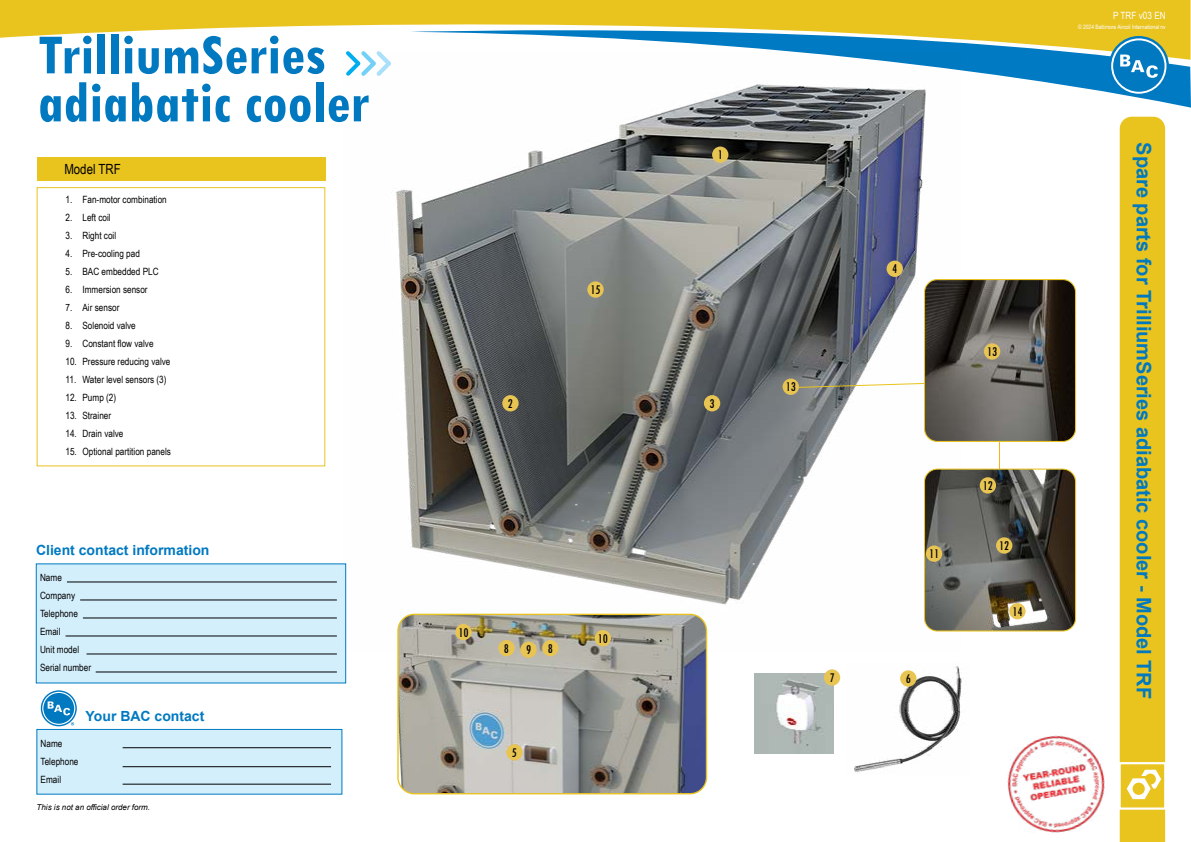
<style>
.page{position:relative;width:1191px;height:842px;background:#fff}
.page>*{position:absolute;margin:0;border:0;box-sizing:border-box;transform-origin:0 0}
.t1{font:700 condensed 60px/48px "Tw Cen";color:#0079c1}
.t2{font:700 20px "Arial";color:#0079c1}
.t3{font:700 14px "Arial";color:#0079c1}
.t4{font:14px "Arial Narrow";color:#000}
.t5{font:condensed 13.8px "Tw Cen";color:#000}
.t6{font:10px/18px "Arial Narrow";color:#000}
.t7{font:10px "Arial Narrow";color:#fff}
.t8{font:italic 8px "Arial";color:#000}
.t9{font:6px "Arial Narrow";color:#fff}
</style>
<div class="page">
<svg style="left:0;top:0;width:1190px;height:38px;background:#ebc938"></svg>
<svg style="left:410px;top:19px;width:781px;height:89px"></svg>
<svg style="left:1108px;top:36px;width:60px;height:60px"></svg>
<svg style="left:1111px;top:38px;width:55px;height:56px"></svg>
<div style="left:1113px;top:40px;width:51px;height:52px;background:#0079c1;border-radius:50%"></div>
<svg style="left:1120px;top:55px;width:37px;height:23px"></svg>
<svg style="left:1159px;top:89px;width:5px;height:6px"></svg>
<div style="left:1119px;top:117px;width:46px;height:725px;background:#e9c31e"></div>
<div style="left:1118px;top:762px;width:48px;height:48px;border:2px solid #fff"></div>
<img style="left:1007px;top:735px;width:98px;height:98px">
<hr style="left:999px;top:439px;width:1px;height:54px;background:#fcaf17">
<div style="left:37px;top:158px;width:288px;height:23px;background:#e9c31e"></div>
<img style="left:854px;top:664px;width:109px;height:109px">
<div style="left:900px;top:670px;width:16px;height:17px;background:#e8c453;border-radius:50%"></div>
<div style="left:36px;top:564px;width:310px;height:119px;background:#d4effc"></div>
<hr style="left:67px;top:582px;width:270px;height:1px;background:#000">
<hr style="left:80px;top:600px;width:257px;height:1px;background:#000">
<hr style="left:83px;top:618px;width:254px;height:1px;background:#000">
<hr style="left:66px;top:636px;width:271px;height:1px;background:#000">
<hr style="left:87px;top:654px;width:250px;height:1px;background:#000">
<hr style="left:96px;top:672px;width:241px;height:1px;background:#000">
<svg style="left:346px;top:51px;width:35px;height:2px"></svg>
<img style="left:344px;top:53px;width:616px;height:599px">
<div style="left:712px;top:147px;width:16px;height:16px;background:#e8c453;border-radius:50%"></div>
<div style="left:886px;top:261px;width:17px;height:16px;background:#e8c453;border-radius:50%"></div>
<div style="left:502px;top:395px;width:16px;height:16px;background:#e8c453;border-radius:50%"></div>
<div style="left:704px;top:395px;width:16px;height:16px;background:#e8c453;border-radius:50%"></div>
<svg style="left:792px;top:378px;width:132px;height:11px"></svg>
<img style="left:924px;top:469px;width:151px;height:162px">
<div style="left:924px;top:469px;width:152px;height:162px;border:1px solid #e9c31e;border-radius:13px"></div>
<svg style="left:41px;top:690px;width:36px;height:36px"></svg>
<svg style="left:42px;top:692px;width:33px;height:33px"></svg>
<div style="left:43px;top:693px;width:31px;height:31px;background:#0079c1;border-radius:50%"></div>
<svg style="left:48px;top:701px;width:22px;height:14px"></svg>
<div style="left:37px;top:729px;width:305px;height:65px;background:#d4effc;border:1px solid #007ac2"></div>
<hr style="left:123px;top:747px;width:208px;height:1px;background:#000">
<hr style="left:123px;top:766px;width:208px;height:1px;background:#000">
<hr style="left:123px;top:784px;width:208px;height:1px;background:#000">
<div style="left:782px;top:379px;width:17px;height:16px;background:#e8c453;border-radius:50%"></div>
<img style="left:924px;top:280px;width:151px;height:161px">
<div style="left:924px;top:279px;width:152px;height:163px;border:1px solid #e9c31e;border-radius:13px"></div>
<div style="left:984px;top:343px;width:16px;height:17px;background:#e8c453;border-radius:50%"></div>
<div style="left:926px;top:545px;width:16px;height:17px;background:#e8c453;border-radius:50%"></div>
<div style="left:979px;top:477px;width:17px;height:17px;background:#e8c453;border-radius:50%"></div>
<div style="left:996px;top:537px;width:16px;height:17px;background:#e8c453;border-radius:50%"></div>
<div style="left:1009px;top:603px;width:16px;height:16px;background:#e8c453;border-radius:50%"></div>
<img style="left:398px;top:614px;width:308px;height:180px">
<div style="left:397px;top:614px;width:310px;height:180px;border:1px solid #e9c31e;border-radius:16px"></div>
<div style="left:506px;top:744px;width:16px;height:16px;background:#e8c453;border-radius:50%"></div>
<div style="left:455px;top:624px;width:16px;height:16px;background:#e8c453;border-radius:50%"></div>
<div style="left:594px;top:630px;width:17px;height:16px;background:#e8c453;border-radius:50%"></div>
<div style="left:542px;top:640px;width:16px;height:16px;background:#e8c453;border-radius:50%"></div>
<img style="left:754px;top:674px;width:80px;height:79px">
<div style="left:824px;top:669px;width:16px;height:17px;background:#e8c453;border-radius:50%"></div>
<div style="left:587px;top:281px;width:16px;height:17px;background:#e8c453;border-radius:50%"></div>
<div style="left:498px;top:640px;width:16px;height:16px;background:#e8c453;border-radius:50%"></div>
<div style="left:520px;top:641px;width:16px;height:17px;background:#e8c453;border-radius:50%"></div>
<h1 class="t1" style="left:38px;top:29px;width:333px">TrilliumSeries adiabatic cooler</h1>
<h3 class="t4" style="left:64px;top:159px;width:58px">Model TRF</h3>
<p class="t6" style="left:65px;top:190px;width:103px">1. Fan-motor combination</p>
<p class="t6" style="left:65px;top:208px;width:47px">2. Left coil</p>
<p class="t6" style="left:65px;top:226px;width:52px">3. Right coil</p>
<p class="t6" style="left:65px;top:244px;width:76px">4. Pre-cooling pad</p>
<p class="t6" style="left:65px;top:262px;width:95px">5. BAC embedded PLC</p>
<p class="t6" style="left:65px;top:280px;width:84px">6. Immersion sensor</p>
<p class="t6" style="left:65px;top:298px;width:55px">7. Air sensor</p>
<p class="t6" style="left:65px;top:316px;width:72px">8. Solenoid valve</p>
<p class="t6" style="left:65px;top:334px;width:90px">9. Constant flow valve</p>
<p class="t6" style="left:65px;top:352px;width:106px">10. Pressure reducing valve</p>
<p class="t6" style="left:65px;top:370px;width:103px">11. Water level sensors (3)</p>
<p class="t6" style="left:65px;top:388px;width:52px">12. Pump (2)</p>
<p class="t6" style="left:65px;top:406px;width:47px">13. Strainer</p>
<p class="t6" style="left:65px;top:424px;width:60px">14. Drain valve</p>
<p class="t6" style="left:65px;top:442px;width:107px">15. Optional partition panels</p>
<h3 class="t3" style="left:36px;top:540px;width:175px">Client contact information</h3>
<p class="t6" style="left:40px;top:569px;width:53px">Name<br>Company<br>Telephone<br>Email<br>Unit model<br>Serial number</p>
<h3 class="t3" style="left:86px;top:706px;width:120px">Your BAC contact</h3>
<p class="t6" style="left:41px;top:734px;width:39px">Name<br>Telephone<br>Email</p>
<p class="t8" style="left:37px;top:802px;width:115px">This is not an official order form.</p>
<h3 class="t5" style="left:590px;top:281px;width:12px">15</h3>
<h3 class="t5" style="left:717px;top:147px;width:7px">1</h3>
<h3 class="t5" style="left:508px;top:395px;width:7px">2</h3>
<h3 class="t5" style="left:709px;top:395px;width:7px">3</h3>
<h3 class="t5" style="left:458px;top:624px;width:12px">10</h3>
<h3 class="t5" style="left:504px;top:641px;width:29px">8 9</h3>
<h3 class="t5" style="left:548px;top:640px;width:7px">8</h3>
<h3 class="t5" style="left:512px;top:744px;width:7px">5</h3>
<h3 class="t5" style="left:598px;top:630px;width:12px">10</h3>
<h3 class="t5" style="left:785px;top:379px;width:12px">13</h3>
<h3 class="t5" style="left:829px;top:669px;width:7px">7</h3>
<h3 class="t5" style="left:892px;top:261px;width:7px">4</h3>
<h3 class="t5" style="left:987px;top:343px;width:12px">13</h3>
<h3 class="t5" style="left:929px;top:545px;width:12px">11</h3>
<h3 class="t5" style="left:905px;top:670px;width:7px">6</h3>
<h3 class="t5" style="left:982px;top:477px;width:12px">12</h3>
<h3 class="t5" style="left:999px;top:537px;width:12px">12</h3>
<h3 class="t5" style="left:1012px;top:603px;width:12px">14</h3>
<p class="t7" style="left:1113px;top:8px;width:54px">P TRF v03 EN</p>
<p class="t9" style="left:1078px;top:23px;width:89px">© 2024 Baltimore Aircoil International nv</p>
<h2 class="t2" style="left:1157px;top:142px;width:558px;rotate:90deg">Spare parts for TrilliumSeries adiabatic cooler - Model TRF</h2>
</div>
